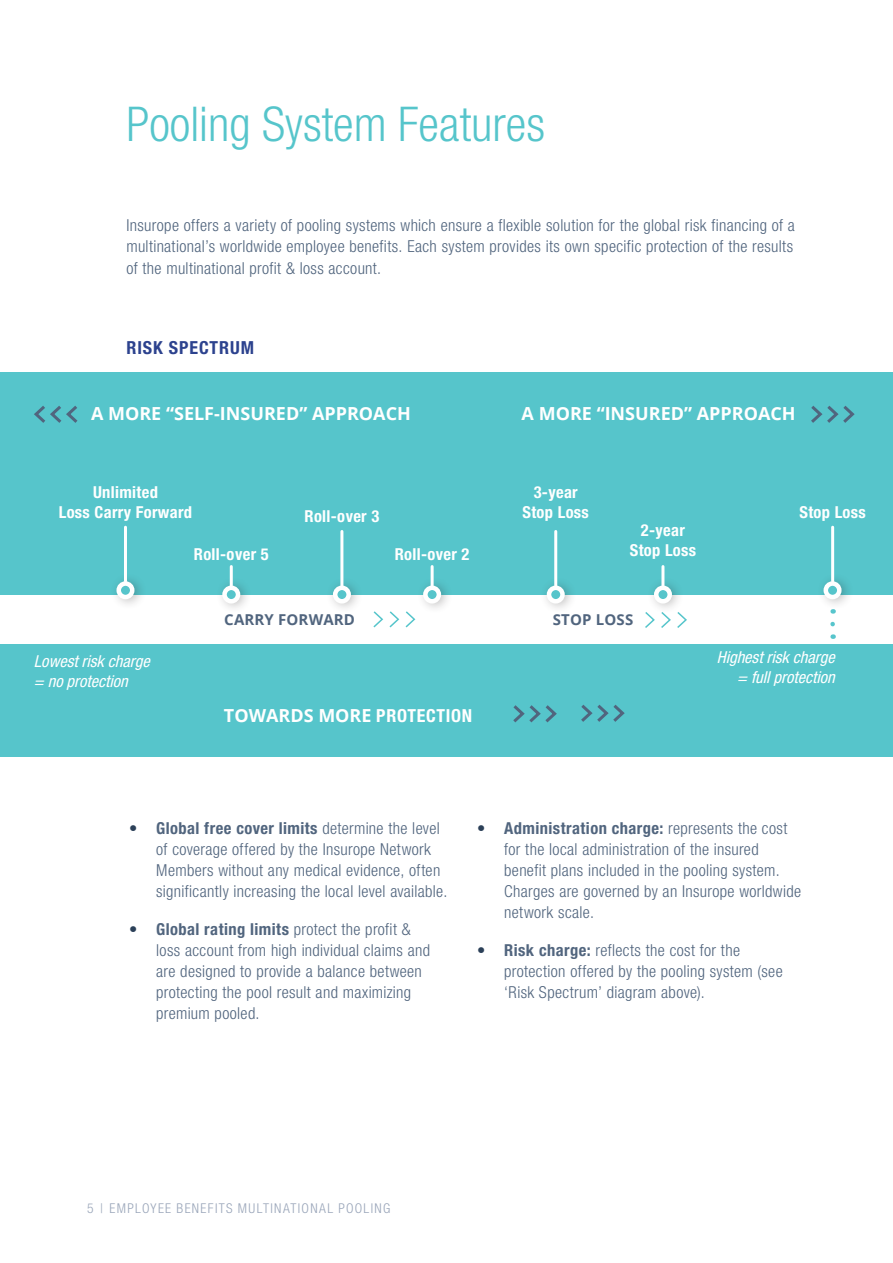
<style>
.page{position:relative;width:893px;height:1263px;background:#fff}
.page>*{position:absolute;margin:0;border:0;box-sizing:border-box;transform-origin:0 0}
.Page_Header_-_Blue{font:300 condensed 48px "Helvetica Neue LT Pro";color:#56c5cb}
.t1{font:700 18px "Open Sans";color:#fff}
.t2{font:700 condensed 18px "Helvetica Neue LT Pro";letter-spacing:.05em;color:#2c428e}
.t3{font:300 condensed 16.5px/21px "Helvetica Neue LT Pro";letter-spacing:.02em;color:#51657e}
.t4{font:700 condensed 16.5px/19.8px "Helvetica Neue LT Pro";letter-spacing:.02em;color:#fff;text-align:center}
.t5{font:italic condensed 16.5px "Helvetica Neue LT Pro";color:#fff}
.Page_Section_Title_-_Black{font:700 15px "Open Sans";letter-spacing:.01em;color:#51657e}
.t6{font:300 condensed 13.5px "Helvetica Neue LT Pro";letter-spacing:.1em;color:#99a5b9}
.s1{font-family:"Helvetica Neue LT Pro";font-stretch:condensed}
.s2{color:#2b4058}
.s3{font-weight:700}
</style>
<div class="page">
<div style="left:0;top:372px;width:893px;height:385px;background:#56c5cb"></div>
<svg style="left:811px;top:405px;width:44px;height:18px"></svg>
<svg style="left:34px;top:406px;width:44px;height:17px"></svg>
<svg style="left:581px;top:704px;width:44px;height:18px"></svg>
<svg style="left:513px;top:705px;width:44px;height:18px"></svg>
<div style="left:0;top:596px;width:893px;height:48px;background:#fff"></div>
<svg style="left:373px;top:611px;width:43px;height:17px"></svg>
<svg style="left:645px;top:612px;width:42px;height:16px"></svg>
<div style="left:110px;top:573px;width:37px;height:37px;background:#231f20;opacity:.3"></div>
<svg style="left:119px;top:583px;width:13px;height:14px"></svg>
<div style="left:116px;top:581px;width:18px;height:18px;border:4px solid #fff;border-radius:50%"></div>
<hr style="left:124px;top:527px;width:3px;height:54px;background:#fff">
<div style="left:215px;top:577px;width:38px;height:37px;background:#231f20;opacity:.3"></div>
<svg style="left:225px;top:588px;width:13px;height:13px"></svg>
<div style="left:222px;top:585px;width:18px;height:18px;border:4px solid #fff;border-radius:50%"></div>
<hr style="left:230px;top:566px;width:3px;height:19px;background:#fff">
<div style="left:326px;top:577px;width:37px;height:37px;background:#231f20;opacity:.3"></div>
<svg style="left:335px;top:588px;width:14px;height:13px"></svg>
<div style="left:333px;top:585px;width:18px;height:18px;border:4px solid #fff;border-radius:50%"></div>
<hr style="left:340px;top:531px;width:3px;height:54px;background:#fff">
<div style="left:416px;top:577px;width:37px;height:37px;background:#231f20;opacity:.3"></div>
<svg style="left:425px;top:588px;width:14px;height:13px"></svg>
<div style="left:423px;top:585px;width:18px;height:18px;border:4px solid #fff;border-radius:50%"></div>
<hr style="left:431px;top:566px;width:3px;height:19px;background:#fff">
<div style="left:540px;top:577px;width:37px;height:37px;background:#231f20;opacity:.3"></div>
<svg style="left:549px;top:588px;width:13px;height:13px"></svg>
<div style="left:547px;top:585px;width:18px;height:18px;border:4px solid #fff;border-radius:50%"></div>
<hr style="left:554px;top:531px;width:3px;height:54px;background:#fff">
<div style="left:647px;top:577px;width:37px;height:37px;background:#231f20;opacity:.3"></div>
<svg style="left:656px;top:588px;width:14px;height:13px"></svg>
<div style="left:654px;top:585px;width:18px;height:18px;border:4px solid #fff;border-radius:50%"></div>
<hr style="left:661px;top:566px;width:3px;height:19px;background:#fff">
<div style="left:817px;top:573px;width:37px;height:37px;background:#231f20;opacity:.3"></div>
<svg style="left:826px;top:583px;width:13px;height:14px"></svg>
<div style="left:823px;top:581px;width:18px;height:18px;border:4px solid #fff;border-radius:50%"></div>
<hr style="left:831px;top:527px;width:3px;height:54px;background:#fff">
<svg style="left:828px;top:594px;width:9px;height:45px"></svg>
<p class="Page_Header_-_Blue" style="left:126px;top:96px;width:420px">Pooling System Features</p>
<p class="t3" style="left:126px;top:215px;width:670px;text-align:justify">Insurope offers a variety of pooling systems which ensure a flexible solution for the global risk financing of a multinational’s worldwide employee benefits. Each system provides its own specific protection of the results of the multinational profit &amp; loss account.</p>
<p class="t2" style="left:126px;top:337px;width:129px">RISK SPECTRUM</p>
<p class="t1" style="left:91px;top:400px;width:321px">A MORE “SELF-INSURED” APPROACH</p>
<p class="t1" style="left:522px;top:400px;width:276px">A MORE “INSURED” APPROACH</p>
<p class="t4" style="left:59px;top:482px;width:135px">Unlimited<br>Loss Carry Forward</p>
<p class="t4" style="left:194px;top:544px;width:76px">Roll-over 5</p>
<p class="t4" style="left:304px;top:506px;width:76px">Roll-over 3</p>
<p class="t4" style="left:395px;top:544px;width:76px">Roll-over 2</p>
<p class="t4" style="left:522px;top:482px;width:68px">3-year<br>Stop Loss</p>
<p class="t4" style="left:630px;top:520px;width:68px">2-year<br>Stop Loss</p>
<p class="t5" style="left:34px;top:652px;width:122px">Lowestriskcharge</p>
<p class="t5" style="left:34px;top:671px;width:100px">= noprotection</p>
<p class="Page_Section_Title_-_Black" style="left:224px;top:609px;width:132px">CARRY FORWARD</p>
<p class="Page_Section_Title_-_Black" style="left:553px;top:609px;width:82px">STOP LOSS</p>
<p class="t1" style="left:224px;top:702px;width:250px">TOWARDS MORE <span class="s1">PROTECTION</span></p>
<p class="t4" style="left:799px;top:502px;width:68px">Stop Loss</p>
<p class="t5" style="left:717px;top:648px;width:124px">Highestriskcharge</p>
<p class="t5" style="left:737px;top:667px;width:103px">= fullprotection</p>
<p class="t3" style="left:156px;top:817px;width:293px;text-indent:-27px"><span class="s2">•</span> <span class="s3">Global free cover limits</span> determine the level of coverage offered by the Insurope Network Members without any medical evidence, often significantly increasing the local level available.</p>
<p class="t3" style="left:156px;top:918px;width:275px;text-indent:-27px"><span class="s2">•</span> <span class="s3">Global rating limits</span> protect the profit &amp; loss account from high individual claims and are designed to provide a balance between protecting the pool result and maximizing premium pooled.</p>
<p class="t3" style="left:504px;top:817px;width:298px;text-indent:-27px"><span class="s2">•</span> <span class="s3">Administration charge:</span> represents the cost for the local administration of the insured benefit plans included in the pooling system.<br>Charges are governed by an Insurope worldwide network scale.</p>
<p class="t3" style="left:504px;top:939px;width:280px;text-indent:-27px"><span class="s2">•</span> <span class="s3">Risk charge:</span> reflects the cost for the protection offered by the pooling system (see ‘Risk Spectrum’ diagram above).</p>
<p class="t6" style="left:87px;top:1200px;width:305px">5 | EMPLOYEE BENEFITS MULTINATIONAL POOLING</p>
</div>
